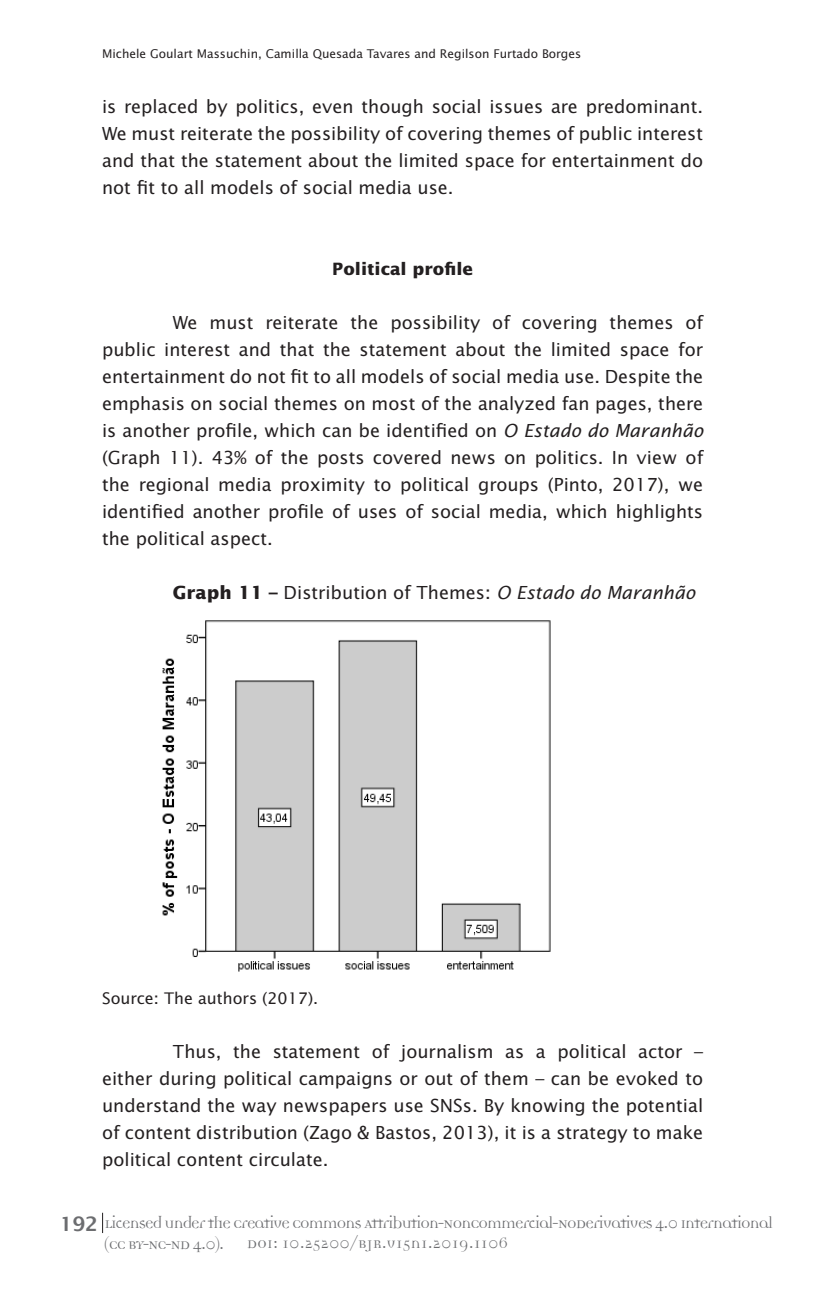
<style>
.page{position:relative;width:828px;height:1293px;background:#fff}
.page>*{position:absolute;margin:0;border:0;box-sizing:border-box;transform-origin:0 0}
.t1{font:600 20px "Lucida Sans";color:#6c6d70}
.t2{font:18px/27px "Lucida Sans";color:#231f20;text-align:justify}
.t3{font:18px/21.6px "Democratica";letter-spacing:-.05em;color:#6c6d70}
.t4{font:18px "Democratica";color:#6c6d70}
.t5{font:700 17px "Lucida Sans";color:#231f20}
.t6{font:16px "Lucida Sans";color:#231f20}
.t7{font:12px "Lucida Sans";color:#231f20}
.s1{font-style:italic}
.s2{font-weight:700}
</style>
<div class="page">
<svg style="left:102px;top:1212px;width:1px;height:21px"></svg>
<img style="left:162px;top:620px;width:389px;height:352px">
<p class="t7" style="left:102px;top:47px;width:481px">Michele Goulart Massuchin, Camilla Quesada Tavares and Regilson Furtado Borges</p>
<p class="t2" style="left:102px;top:93px;width:602px">is replaced by politics, even though social issues are predominant.<br>We must reiterate the possibility of covering themes of public interest and that the statement about the limited space for entertainment do not fit to all models of social media use.</p>
<p class="t5" style="left:332px;top:259px;width:142px">Political profile</p>
<p class="t2" style="left:102px;top:309px;width:603px;text-indent:71px">We must reiterate the possibility of covering themes of public interest and that the statement about the limited space for entertainment do not fit to all models of social media use. Despite the emphasis on social themes on most of the analyzed fan pages, there is another profile, which can be identified on <span class="s1">O Estado do Maranhão </span>(Graph 11). 43% of the posts covered news on politics. In view of the regional media proximity to political groups (Pinto, 2017), we identified another profile of uses of social media, which highlights the political aspect.</p>
<p class="t2" style="left:173px;top:579px;width:524px"><span class="s2">Graph 11 –</span> Distribution of Themes: <span class="s1">O Estado do Maranhão</span></p>
<p class="t6" style="left:102px;top:989px;width:218px">Source: The authors (2017).</p>
<p class="t2" style="left:102px;top:1038px;width:603px;text-indent:71px">Thus, the statement of journalism as a political actor – either during political campaigns or out of them – can be evoked to understand the way newspapers use SNSs. By knowing the potential of content distribution (Zago &amp; Bastos, 2013), it is a strategy to make political content circulate.</p>
<p class="t1" style="left:60px;top:1212px;width:40px">192</p>
<p class="t3" style="left:105px;top:1213px;width:670px">Licensed under the Creative Commons Attribution-NonCommercial-NoDerivatives 4.0 International (CC BY-NC-ND 4.0).</p>
<p class="t4" style="left:247px;top:1235px;width:263px">DOI: 10.25200/BJR.v15n1.2019.1106</p>
</div>
